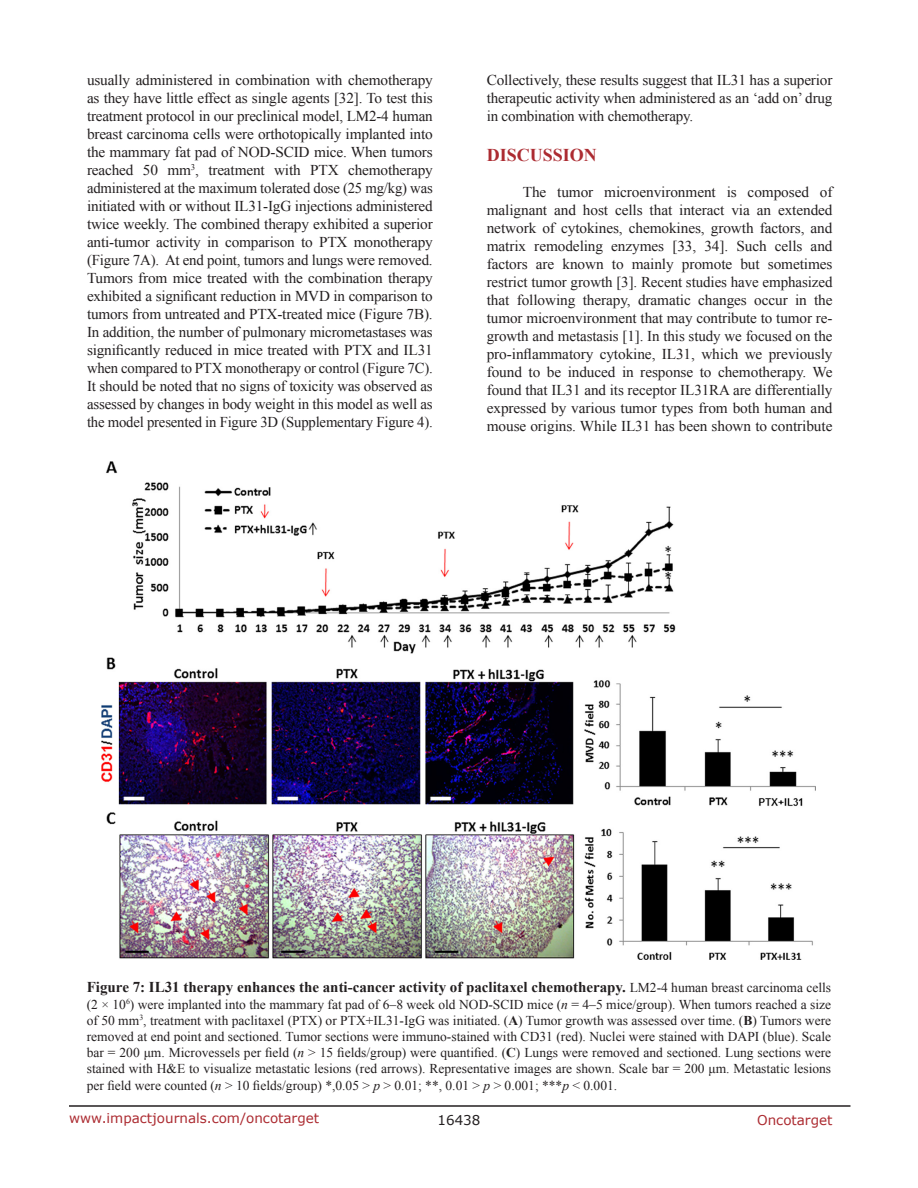
<style>
.page{position:relative;width:918px;height:1188px;background:#fff}
.page>*{position:absolute;margin:0;border:0;box-sizing:border-box;transform-origin:0 0}
.Heading{font:700 18px "Times New Roman";color:#ac2b31}
.BodyText{font:15px/18px "Times New Roman";letter-spacing:-.01em;color:#231f20;text-align:justify}
.FigureText{font:700 15px "Times New Roman";color:#231f20}
.FigureText-2{font:13.5px/16.2px "Times New Roman";color:#231f20;text-align:justify}
.t1{font:13.5px "Verdana";color:#ac2b31}
.t2{font:13.5px "Verdana";color:#231f20}
.s1{font-weight:400;font-size:13.5px}
.s2{font-style:italic}
.s3{font-weight:700}
</style>
<div class="page">
<hr style="left:69px;top:1105px;width:781px;height:2px;background:#231f20">
<img style="left:101px;top:461px;width:714px;height:498px">
<p class="BodyText" style="left:87px;top:71px;width:347px">usually administered in combination with chemotherapy as they have little effect as single agents [32]. To test this treatment protocol in our preclinical model, LM2-4 human breast carcinoma cells were orthotopically implanted into the mammary fat pad of NOD-SCID mice. When tumors reached 50 mm<sup>3</sup>, treatment with PTX chemotherapy administered at the maximum tolerated dose (25 mg/kg) was initiated with or without IL31-IgG injections administered twice weekly. The combined therapy exhibited a superior anti-tumor activity in comparison to PTX monotherapy (Figure 7A). At end point, tumors and lungs were removed.<br>Tumors from mice treated with the combination therapy exhibited a significant reduction in MVD in comparison to tumors from untreated and PTX-treated mice (Figure 7B).<br>In addition, the number of pulmonary micrometastases was significantly reduced in mice treated with PTX and IL31 when compared to PTX monotherapy or control (Figure 7C).<br>It should be noted that no signs of toxicity was observed as assessed by changes in body weight in this model as well as the model presented in Figure 3D (Supplementary Figure 4).</p>
<p class="BodyText" style="left:487px;top:71px;width:347px">Collectively, these results suggest that IL31 has a superior therapeutic activity when administered as an ‘add on’ drug in combination with chemotherapy.</p>
<p class="Heading" style="left:487px;top:143px;width:112px">DISCUSSION</p>
<p class="BodyText" style="left:487px;top:183px;width:347px;text-indent:36px">The tumor microenvironment is composed of malignant and host cells that interact via an extended network of cytokines, chemokines, growth factors, and matrix remodeling enzymes [33, 34]. Such cells and factors are known to mainly promote but sometimes restrict tumor growth [3]. Recent studies have emphasized that following therapy, dramatic changes occur in the tumor microenvironment that may contribute to tumor re&shy;growth and metastasis [1]. In this study we focused on the pro-inflammatory cytokine, IL31, which we previously found to be induced in response to chemotherapy. We found that IL31 and its receptor IL31RA are differentially expressed by various tumor types from both human and mouse origins. While IL31 has been shown to contribute</p>
<p class="FigureText" style="left:87px;top:977px;width:746px">Figure 7: IL31 therapy enhances the anti-cancer activity of paclitaxel chemotherapy. <span class="s1">LM2-4 human breast carcinoma cells</span></p>
<p class="FigureText-2" style="left:87px;top:996px;width:746px">(2 × 10<sup>6</sup>) were implanted into the mammary fat pad of 6–8 week old NOD-SCID mice (<span class="s2">n</span> = 4–5 mice/group). When tumors reached a size of 50 mm<sup>3</sup>, treatment with paclitaxel (PTX) or PTX+IL31-IgG was initiated. (<span class="s3">A</span>) Tumor growth was assessed over time. (<span class="s3">B</span>) Tumors were removed at end point and sectioned. Tumor sections were immuno-stained with CD31 (red). Nuclei were stained with DAPI (blue). Scale bar = 200 μm. Microvessels per field (<span class="s2">n</span> &gt; 15 fields/group) were quantified. (<span class="s3">C</span>) Lungs were removed and sectioned. Lung sections were stained with H&amp;E to visualize metastatic lesions (red arrows). Representative images are shown. Scale bar = 200 μm. Metastatic lesions per field were counted (<span class="s2">n</span> &gt; 10 fields/group) *,0.05 &gt; <span class="s2">p</span> &gt; 0.01; **, 0.01 &gt; <span class="s2">p</span> &gt; 0.001; ***<span class="s2">p</span> &lt; 0.001.</p>
<p class="t1" style="left:69px;top:1109px;width:252px">www.impactjournals.com/oncotarget</p>
<p class="t2" style="left:438px;top:1111px;width:44px">16438</p>
<p class="t1" style="left:757px;top:1111px;width:77px">Oncotarget</p>
</div>
